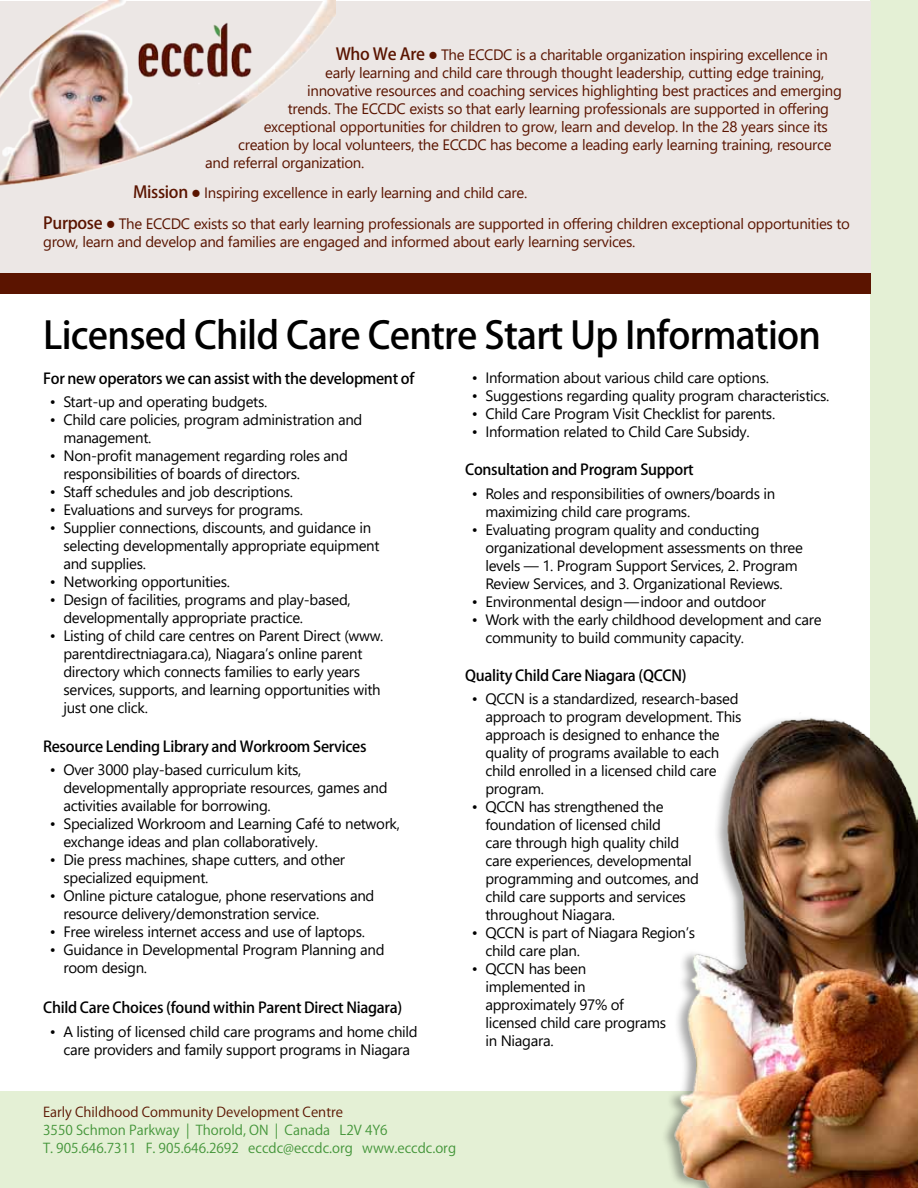
<style>
.page{position:relative;width:918px;height:1188px;background:#fff}
.page>*{position:absolute;margin:0;border:0;box-sizing:border-box;transform-origin:0 0}
.t1{font:500 37.5px "Koz Go Pro";letter-spacing:-.02em;color:#000}
.t2{font:15px/18px "Segoe UI";letter-spacing:-.02em;color:#000}
.t3{font:15px/30.6px "Segoe UI";letter-spacing:-.02em;color:#5a1400}
.t4{font:500 15px "Koz Go Pro";letter-spacing:-.02em;color:#000}
.t5{font:13.5px/18px "Koz Go Pro";color:#439539}
.t6{font:13.5px "Koz Go Pro";color:#5a1400}
.s1{font-family:"Koz Go Pro";font-weight:500;font-size:16.5px}
.s2{font-size:16.5px}
</style>
<div class="page">
<div style="left:0;top:1091px;width:918px;height:97px;background:#e4f0d5"></div>
<div style="left:871px;top:1px;width:47px;height:1094px;background:#e4f0d5"></div>
<div style="left:0;top:1px;width:871px;height:283px;background:#ece7e5"></div>
<img style="left:0;top:0;width:336px;height:186px">
<div style="left:632px;top:707px;width:258px;height:481px;background:#000;opacity:.35"></div>
<img style="left:641px;top:712px;width:277px;height:476px">
<div style="left:0;top:273px;width:871px;height:21px;background:#5b1400"></div>
<p class="t3" style="left:336px;top:38px;width:494px"><span class="s1">Who We Are</span> <span class="s2">●</span> The ECCDC is a charitable organization inspiring excellence in</p>
<p class="t3" style="left:325px;top:56px;width:501px">early learning and child care through thought leadership, cutting edge training,</p>
<p class="t3" style="left:307px;top:74px;width:536px">innovative resources and coaching services highlighting best practices and emerging</p>
<p class="t3" style="left:288px;top:92px;width:543px">trends. The ECCDC exists so that early learning professionals are supported in offering</p>
<p class="t3" style="left:264px;top:110px;width:566px">exceptional opportunities for children to grow, learn and develop. In the 28 years since its</p>
<p class="t3" style="left:238px;top:128px;width:595px">creation by local volunteers, the ECCDC has become a leading early learning training, resource</p>
<p class="t3" style="left:205px;top:146px;width:161px">and referral organization.</p>
<p class="t3" style="left:43px;top:176px;width:808px;text-indent:90px"><span class="s1">Mission</span> <span class="s2">●</span> Inspiring excellence in early learning and child care.<br><span class="s1">Purpose</span> <span class="s2">●</span> The ECCDC exists so that early learning professionals are supported in offering children exceptional opportunities to</p>
<p class="t3" style="left:43px;top:225px;width:594px">grow, learn and develop and families are engaged and informed about early learning services.</p>
<h1 class="t1" style="left:43px;top:311px;width:779px">Licensed Child Care Centre Start Up Information</h1>
<p class="t4" style="left:43px;top:369px;width:373px">For new operators we can assist with the development of</p>
<p class="t2" style="left:50px;top:392px;width:219px">• Start-up and operating budgets.</p>
<p class="t2" style="left:63px;top:410px;width:300px;text-indent:-14px">• Child care policies, program administration and management.</p>
<p class="t2" style="left:63px;top:446px;width:286px;text-indent:-14px">• Non-profit management regarding roles and responsibilities of boards of directors.</p>
<p class="t2" style="left:50px;top:482px;width:245px">• Staff schedules and job descriptions.</p>
<p class="t2" style="left:50px;top:500px;width:255px">• Evaluations and surveys for programs.</p>
<p class="t2" style="left:63px;top:518px;width:318px;text-indent:-14px">• Supplier connections, discounts, and guidance in selecting developmentally appropriate equipment and supplies.</p>
<p class="t2" style="left:50px;top:572px;width:182px">• Networking opportunities.</p>
<p class="t2" style="left:63px;top:590px;width:289px;text-indent:-14px">• Design of facilities, programs and play-based, developmentally appropriate practice.</p>
<p class="t2" style="left:63px;top:626px;width:322px;text-indent:-14px">• Listing of child care centres on Parent Direct (www. parentdirectniagara.ca), Niagara’s online parent directory which connects families to early years services, supports, and learning opportunities with just one click.</p>
<p class="t4" style="left:43px;top:737px;width:325px">Resource Lending Library and Workroom Services</p>
<p class="t2" style="left:63px;top:759px;width:326px;text-indent:-14px">• Over 3000 play-based curriculum kits, developmentally appropriate resources, games and activities available for borrowing.</p>
<p class="t2" style="left:63px;top:813px;width:338px;text-indent:-14px">• Specialized Workroom and Learning Café to network, exchange ideas and plan collaboratively.</p>
<p class="t2" style="left:63px;top:849px;width:283px;text-indent:-14px">• Die press machines, shape cutters, and other specialized equipment.</p>
<p class="t2" style="left:63px;top:885px;width:313px;text-indent:-14px">• Online picture catalogue, phone reservations and resource delivery/demonstration service.</p>
<p class="t2" style="left:50px;top:921px;width:317px">• Free wireless internet access and use of laptops.</p>
<p class="t2" style="left:63px;top:939px;width:323px;text-indent:-14px">• Guidance in Developmental Program Planning and room design.</p>
<p class="t4" style="left:43px;top:998px;width:361px">Child Care Choices (found within Parent Direct Niagara)</p>
<p class="t2" style="left:50px;top:1021px;width:369px;text-align:center">• A listing of licensed child care programs and home child care providers and family support programs in Niagara</p>
<p class="t2" style="left:472px;top:367px;width:299px">• Information about various child care options.</p>
<p class="t2" style="left:472px;top:385px;width:359px">• Suggestions regarding quality program characteristics.</p>
<p class="t2" style="left:472px;top:403px;width:305px">• Child Care Program Visit Checklist for parents.</p>
<p class="t2" style="left:472px;top:421px;width:279px">• Information related to Child Care Subsidy.</p>
<p class="t4" style="left:465px;top:460px;width:230px">Consultation and Program Support</p>
<p class="t2" style="left:485px;top:483px;width:291px;text-indent:-14px">• Roles and responsibilities of owners/boards in maximizing child care programs.</p>
<p class="t2" style="left:485px;top:519px;width:319px;text-indent:-14px">• Evaluating program quality and conducting organizational development assessments on three levels — 1. Program Support Services, 2. Program Review Services, and 3. Organizational Reviews.</p>
<p class="t2" style="left:472px;top:591px;width:296px">• Environmental design—indoor and outdoor</p>
<p class="t2" style="left:485px;top:609px;width:338px;text-indent:-14px">• Work with the early childhood development and care community to build community capacity.</p>
<p class="t4" style="left:465px;top:666px;width:223px">Quality Child Care Niagara (QCCN)</p>
<p class="t2" style="left:485px;top:689px;width:258px;text-indent:-14px">• QCCN is a standardized, research-based approach to program development. This approach is designed to enhance the quality of programs available to each child enrolled in a licensed child care program.</p>
<p class="t2" style="left:485px;top:797px;width:215px;text-indent:-14px">• QCCN has strengthened the foundation of licensed child<br>care through high quality child care experiences, developmental programming and outcomes, and child care supports and services throughout Niagara.</p>
<p class="t2" style="left:485px;top:923px;width:211px;text-indent:-14px">• QCCN is part of Niagara Region’s child care plan.</p>
<p class="t2" style="left:485px;top:959px;width:182px;text-indent:-14px">• QCCN has been implemented in approximately 97% of licensed child care programs in Niagara.</p>
<p class="t6" style="left:43px;top:1103px;width:301px">Early Childhood Community Development Centre</p>
<p class="t5" style="left:43px;top:1121px;width:414px">3550 Schmon Parkway | Thorold, ON | Canada L2V 4Y6<br>T. 905.646.7311 F. 905.646.2692 eccdc@eccdc.org www.eccdc.org</p>
</div>
